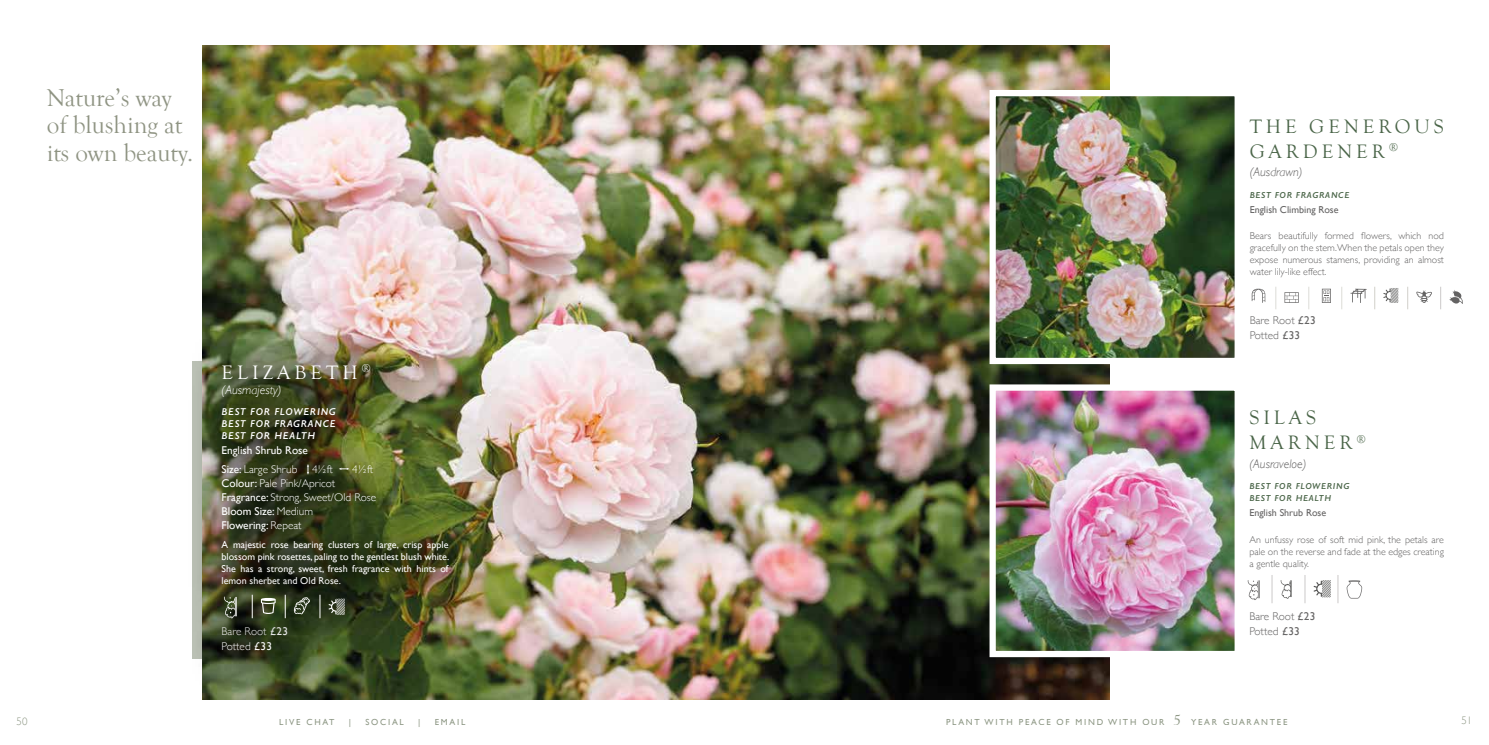
<style>
.page{position:relative;width:1489px;height:745px;background:#fff}
.page>*{position:absolute;margin:0;border:0;box-sizing:border-box;transform-origin:0 0}
.t1{font:25px/27.5px "Goudy Old Style T";color:#8f9483}
.t2{font:20px/25px "Goudy Old Style T";letter-spacing:.2em;color:#4a6548}
.t3{font:20px "Goudy Old Style T";letter-spacing:.2em;color:#fff}
.t4{font:italic 300 12.5px "Gill Sans";color:#646363}
.t5{font:italic 300 12.5px "Gill Sans";color:#fff}
.t6{font:300 11.25px/14.1px "Gill Sans";color:#fff}
.t7{font:300 11.25px/15px "Gill Sans";color:#646363}
.t8{font:11.25px/18.6px "Gill Sans";color:#fff}
.t9{font:300 10.88px "Gill Sans";color:#8e9885}
.t10{font:300 10px/12px "Gill Sans";color:#646363;text-align:justify}
.t11{font:10px/12px "Gill Sans";color:#fff;text-align:justify}
.t12{font:italic 600 10px/12px "Gill Sans";letter-spacing:.08em;color:#fff;text-align:justify}
.t13{font:10px "Gill Sans";color:#646363}
.t14{font:8.75px "Gill Sans";letter-spacing:.2em;color:#8e9885}
.t15{font:italic 600 8.75px/12px "Gill Sans";letter-spacing:.08em;color:#4a6548}
.s1{font-weight:300}
.s2{font-weight:400}
.s3{font-family:"Goudy Old Sty";font-size:15px}
</style>
<div class="page">
<img style="left:202px;top:45px;width:906px;height:654px">
<div style="left:189px;top:332px;width:302px;height:361px;background:#000;opacity:.75"></div>
<svg style="left:307px;top:463px;width:2px;height:11px"></svg>
<svg style="left:339px;top:467px;width:10px;height:2px"></svg>
<div style="left:192px;top:563px;width:196px;height:96px;background:#000;opacity:.75"></div>
<svg style="left:252px;top:594px;width:1px;height:23px"></svg>
<svg style="left:285px;top:594px;width:1px;height:23px"></svg>
<svg style="left:320px;top:594px;width:1px;height:23px"></svg>
<svg style="left:223px;top:596px;width:14px;height:22px"></svg>
<svg style="left:261px;top:597px;width:15px;height:16px"></svg>
<svg style="left:294px;top:596px;width:16px;height:18px"></svg>
<svg style="left:328px;top:598px;width:17px;height:16px"></svg>
<img style="left:996px;top:391px;width:237px;height:258px">
<div style="left:989px;top:384px;width:251px;height:272px;border:6px solid #fff"></div>
<img style="left:996px;top:97px;width:237px;height:260px">
<div style="left:989px;top:90px;width:251px;height:274px;border:6px solid #fff"></div>
<svg style="left:1440px;top:286px;width:1px;height:23px"></svg>
<svg style="left:1275px;top:287px;width:1px;height:22px"></svg>
<svg style="left:1308px;top:287px;width:1px;height:22px"></svg>
<svg style="left:1341px;top:287px;width:1px;height:22px"></svg>
<svg style="left:1374px;top:286px;width:1px;height:23px"></svg>
<svg style="left:1407px;top:286px;width:1px;height:23px"></svg>
<svg style="left:1251px;top:288px;width:14px;height:15px"></svg>
<svg style="left:1284px;top:292px;width:14px;height:11px"></svg>
<svg style="left:1321px;top:288px;width:9px;height:15px"></svg>
<svg style="left:1350px;top:288px;width:16px;height:15px"></svg>
<svg style="left:1383px;top:288px;width:15px;height:15px"></svg>
<svg style="left:1416px;top:290px;width:15px;height:13px"></svg>
<svg style="left:1449px;top:290px;width:14px;height:14px"></svg>
<svg style="left:1271px;top:575px;width:1px;height:28px"></svg>
<svg style="left:1304px;top:575px;width:1px;height:28px"></svg>
<svg style="left:1337px;top:575px;width:1px;height:28px"></svg>
<svg style="left:1247px;top:580px;width:12px;height:19px"></svg>
<svg style="left:1280px;top:580px;width:12px;height:18px"></svg>
<svg style="left:1313px;top:580px;width:18px;height:17px"></svg>
<svg style="left:1346px;top:580px;width:16px;height:18px"></svg>
<h1 class="t1" style="left:47px;top:84px;width:148px">Nature’s way of blushing at its own beauty.</h1>
<h2 class="t3" style="left:221px;top:361px;width:150px">ELIZABETH <sup>®</sup></h2>
<p class="t5" style="left:221px;top:382px;width:62px">(Ausmajesty)</p>
<p class="t12" style="left:221px;top:405px;width:116px">BEST FOR FLOWERING BEST FOR FRAGRANCE BEST FOR HEALTH</p>
<p class="t8" style="left:221px;top:440px;width:88px">English Shrub Rose<br>Size: <span class="s1">Large Shrub</span></p>
<p class="t6" style="left:312px;top:461px;width:22px">4½ft</p>
<p class="t6" style="left:352px;top:461px;width:22px">4½ft</p>
<p class="t6" style="left:221px;top:475px;width:156px"><span class="s2">Colour:</span> Pale Pink/Apricot<br><span class="s2">Fragrance:</span> Strong, Sweet/Old Rose<br><span class="s2">Bloom Size:</span> Medium<br><span class="s2">Flowering:</span> Repeat</p>
<p class="t11" style="left:221px;top:538px;width:229px">A majestic rose bearing clusters of large, crisp apple blossom pink rosettes, paling to the gentlest blush white.<br>She has a strong, sweet, fresh fragrance with hints of lemon sherbet and Old Rose.</p>
<p class="t6" style="left:221px;top:623px;width:68px;line-height:15px">Bare Root <span class="s2">£23<br></span>Potted <span class="s2">£33</span></p>
<h2 class="t2" style="left:1249px;top:114px;width:196px">THE GENEROUS<br>GARDENER <sup>®</sup></h2>
<p class="t4" style="left:1249px;top:165px;width:54px">(Ausdrawn)</p>
<p class="t15" style="left:1249px;top:188px;width:101px">BEST FOR FRAGRANCE</p>
<p class="t13" style="left:1249px;top:203px;width:90px">English Climbing Rose</p>
<p class="t10" style="left:1249px;top:229px;width:196px">Bears beautifully formed flowers, which nod gracefully on the stem.When the petals open they expose numerous stamens, providing an almost water lily-like effect.</p>
<p class="t7" style="left:1249px;top:312px;width:68px">Bare Root <span class="s2">£23<br></span>Potted <span class="s2">£33</span></p>
<h2 class="t2" style="left:1249px;top:405px;width:118px">SILAS<br>MARNER <sup>®</sup></h2>
<p class="t4" style="left:1249px;top:456px;width:59px">(Ausraveloe)</p>
<p class="t15" style="left:1249px;top:480px;width:101px">BEST FOR FLOWERING<br>BEST FOR HEALTH</p>
<p class="t13" style="left:1249px;top:507px;width:78px">English Shrub Rose</p>
<p class="t10" style="left:1249px;top:532px;width:196px">An unfussy rose of soft mid pink, the petals are pale on the reverse and fade at the edges creating a gentle quality.</p>
<p class="t7" style="left:1249px;top:608px;width:68px">Bare Root <span class="s2">£23<br></span>Potted <span class="s2">£33</span></p>
<p class="t14" style="left:946px;top:716px;width:343px">PLANT WITH PEACE OF MIND WITH OUR <span class="s3">5</span> YEAR GUARANTEE</p>
<p class="t9" style="left:17px;top:712px;width:12px">50</p>
<p class="t14" style="left:279px;top:716px;width:57px">LIVE CHAT</p>
<p class="t14" style="left:349px;top:716px;width:4px">|</p>
<p class="t14" style="left:365px;top:716px;width:40px">SOCIAL</p>
<p class="t14" style="left:418px;top:716px;width:4px">|</p>
<p class="t14" style="left:435px;top:716px;width:32px">EMAIL</p>
<p class="t9" style="left:1461px;top:711px;width:12px">51</p>
</div>
